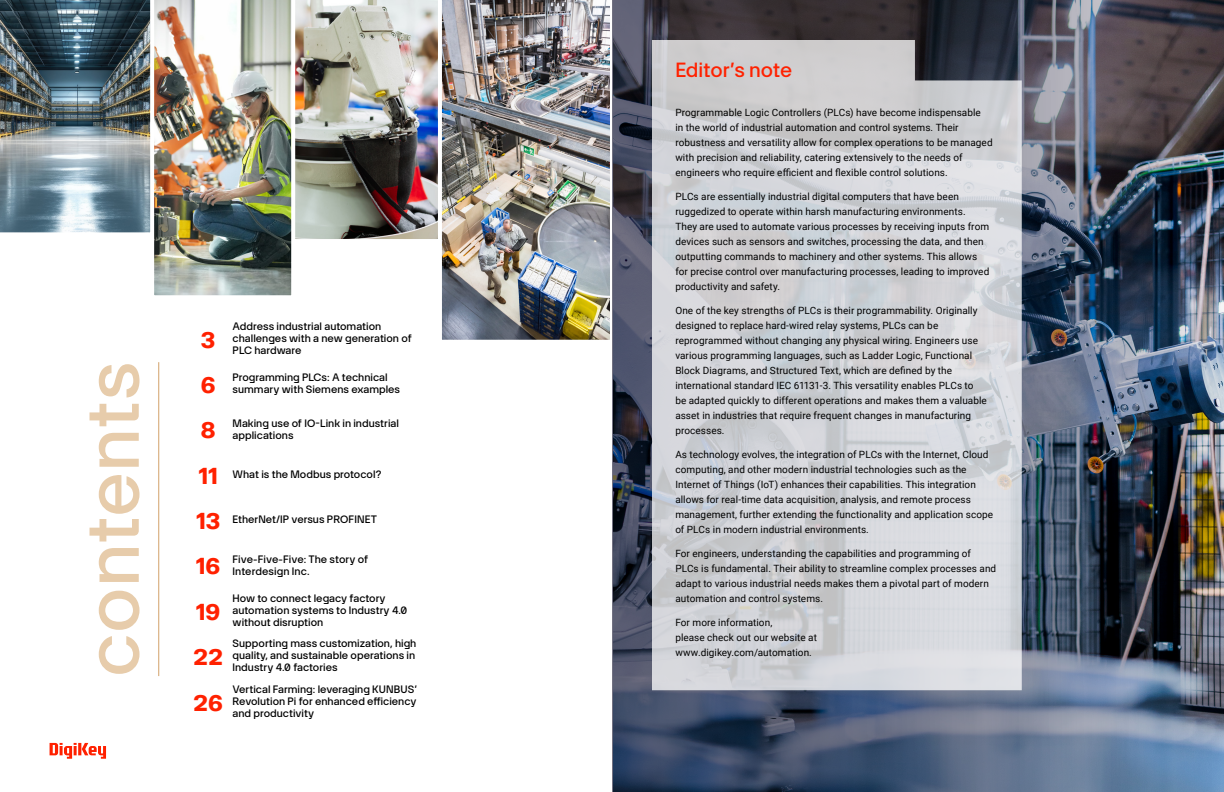
<style>
.page{position:relative;width:1224px;height:792px;background:#fff}
.page>*{position:absolute;margin:0;border:0;box-sizing:border-box;transform-origin:0 0}
.t1{font:74.1px "Digi Key Artex TT";letter-spacing:.005em;color:#e7ccab}
.t2{font:700 22.5px "Digi Key Artex TT";color:#ff2100}
.t3{font:20px "Digi Key Artex TT";letter-spacing:-.015em;color:#ff2100}
.t4{font:10.5px/12px "Digi Key Artex TT";color:#000}
.t5{font:10px/15px "Roboto";letter-spacing:.005em;color:#000}
.s1{font-weight:700;font-size:22.5px;color:#ff2100}
</style>
<div class="page">
<svg style="left:50px;top:743px;width:56px;height:16px"></svg>
<img style="left:612px;top:0;width:612px;height:792px">
<svg style="left:652px;top:40px;width:370px;height:650px;background:#cfd0d4"></svg>
<img style="left:154px;top:0;width:138px;height:296px">
<img style="left:0;top:0;width:151px;height:233px">
<img style="left:295px;top:0;width:143px;height:239px">
<img style="left:442px;top:0;width:168px;height:340px">
<hr style="left:159px;top:362px;width:1px;height:314px;background:#d3a269">
<h1 class="t1" style="left:59px;top:677px;width:317px;rotate:-90deg">contents</h1>
<h2 class="t2" style="left:201px;top:323px;width:16px">3</h2>
<p class="t4" style="left:233px;top:320px;width:181px">Address industrial automation challenges with a new generation of<br>PLC hardware</p>
<h2 class="t2" style="left:201px;top:369px;width:16px">6</h2>
<p class="t4" style="left:233px;top:371px;width:169px">Programming PLCs: A technical summary with Siemens examples</p>
<h2 class="t2" style="left:201px;top:414px;width:16px">8</h2>
<p class="t4" style="left:233px;top:416px;width:168px">Making use of IO-Link in industrial applications</p>
<p class="t4" style="left:199px;top:468px;width:184px"><span class="s1">11</span> What is the Modbus protocol?</p>
<p class="t4" style="left:196px;top:513px;width:182px"><span class="s1">13</span> EtherNet/IP versus PROFINET</p>
<h2 class="t2" style="left:196px;top:550px;width:26px">16</h2>
<p class="t4" style="left:233px;top:552px;width:137px">Five-Five-Five: The story of<br>Interdesign Inc.</p>
<h2 class="t2" style="left:196px;top:595px;width:26px">19</h2>
<p class="t4" style="left:233px;top:592px;width:176px">How to connect legacy factory automation systems to Industry 4.0 without disruption</p>
<h2 class="t2" style="left:194px;top:641px;width:31px">22</h2>
<p class="t4" style="left:233px;top:637px;width:185px;text-align:justify">Supporting mass customization, high quality, and sustainable operations in Industry 4.0 factories</p>
<h2 class="t2" style="left:194px;top:686px;width:31px">26</h2>
<p class="t4" style="left:233px;top:682px;width:186px;text-align:justify">Vertical Farming: leveraging KUNBUS’ Revolution Pi for enhanced efficiency and productivity</p>
<h3 class="t3" style="left:675px;top:56px;width:118px">Editor’s note</h3>
<p class="t5" style="left:675px;top:105px;width:319px">Programmable Logic Controllers (PLCs) have become indispensable<br>in the world of industrial automation and control systems. Their robustness and versatility allow for complex operations to be managed with precision and reliability, catering extensively to the needs of engineers who require efficient and flexible control solutions.</p>
<p class="t5" style="left:675px;top:189px;width:315px">PLCs are essentially industrial digital computers that have been ruggedized to operate within harsh manufacturing environments.<br>They are used to automate various processes by receiving inputs from devices such as sensors and switches, processing the data, and then outputting commands to machinery and other systems. This allows for precise control over manufacturing processes, leading to improved productivity and safety.</p>
<p class="t5" style="left:675px;top:303px;width:313px">One of the key strengths of PLCs is their programmability. Originally designed to replace hard-wired relay systems, PLCs can be reprogrammed without changing any physical wiring. Engineers use various programming languages, such as Ladder Logic, Functional Block Diagrams, and Structured Text, which are defined by the international standard IEC 61131-3. This versatility enables PLCs to be adapted quickly to different operations and makes them a valuable asset in industries that require frequent changes in manufacturing processes.</p>
<p class="t5" style="left:675px;top:447px;width:319px">As technology evolves, the integration of PLCs with the Internet, Cloud computing, and other modern industrial technologies such as the Internet of Things (IoT) enhances their capabilities. This integration allows for real-time data acquisition, analysis, and remote process management, further extending the functionality and application scope of PLCs in modern industrial environments.</p>
<p class="t5" style="left:675px;top:546px;width:322px">For engineers, understanding the capabilities and programming of PLCs is fundamental. Their ability to streamline complex processes and adapt to various industrial needs makes them a pivotal part of modern automation and control systems.</p>
<p class="t5" style="left:675px;top:615px;width:143px">For more information,<br>please check out our website at www.digikey.com/automation.</p>
</div>
